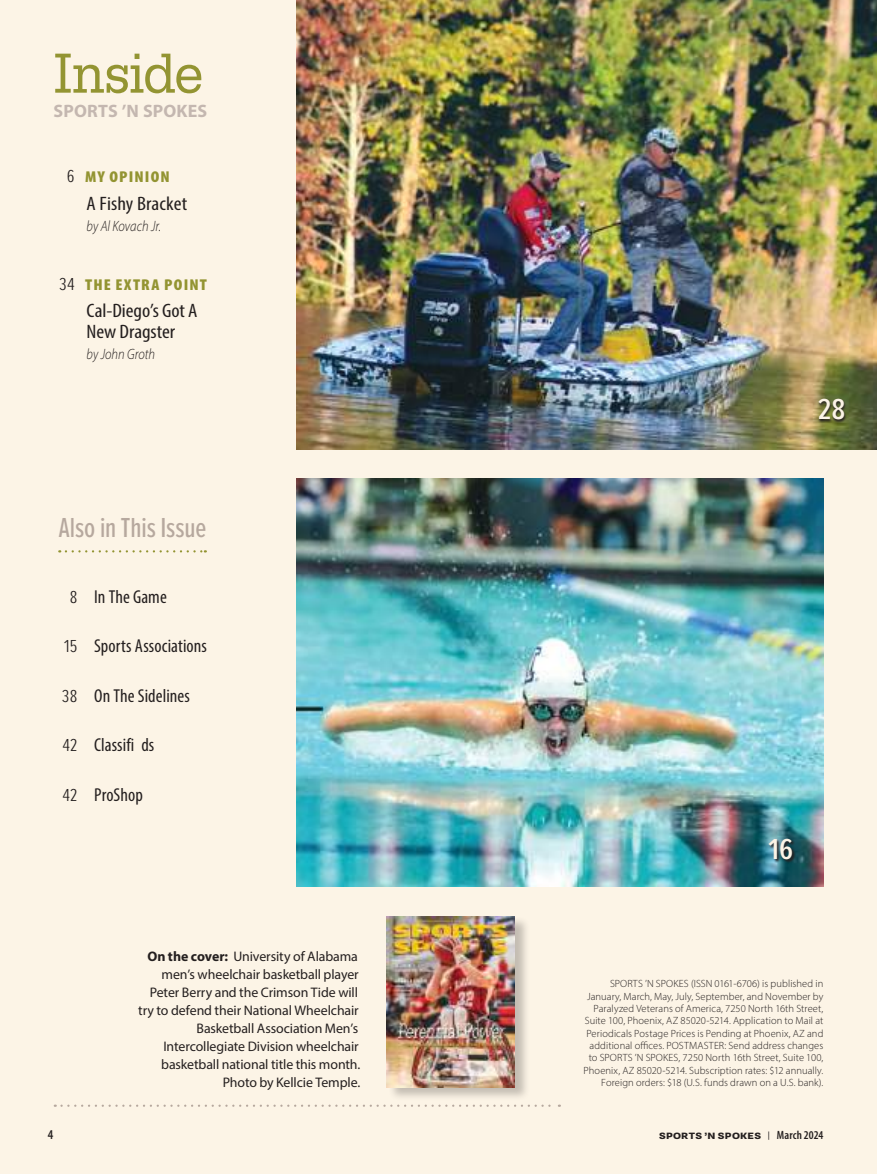
<style>
.page{position:relative;width:877px;height:1174px;background:#fcf4e6}
.page>*{position:absolute;margin:0;border:0;box-sizing:border-box;transform-origin:0 0}
.t1{font:58.5px "Serifa";letter-spacing:-.005em;color:#939432;scale:.9 1}
.t2{font:500 30px "Proxima Nova Ex Cn";color:#fcf4e6;scale:1.15 1}
.t3{font:500 28.5px "Proxima Nova Ex Cn";letter-spacing:-.005em;color:#b6a89e}
.t4{font:condensed 19.5px/21px "Myriad Pro";color:#241f1f;scale:1.1 1}
.t5{font:condensed 18.75px "Myriad Pro";letter-spacing:.005em;color:#241f1f}
.t6{font:700 18px "Myriad Pro";letter-spacing:.01em;color:#c4b7b0}
.t7{font:900 condensed 15.75px "Myriad Pro";letter-spacing:.07em;color:#939432;scale:1.1 1}
.t8{font:italic 300 15px "Myriad Pro";color:#241f1f;scale:.85 1}
.t9{font:13.8px/18px "Myriad Pro";letter-spacing:-.01em;color:#241f1f;text-align:right}
.t10{font:600 condensed 13.5px "Myriad Pro";color:#241f1f}
.t11{font:300 10.5px/12.5px "Myriad Pro";letter-spacing:.01em;color:#241f1f;text-align:right}
.t12{font:800 9.15px "Supria Sans";letter-spacing:.03em;color:#241f1f;scale:1.09 1}
.s1{font-family:"Proxima Nova Ex Cn";font-weight:300;font-stretch:normal;font-size:18px;color:#241f1f}
.s2{font-family:"Proxima Nova Ex Cn";font-weight:300;font-stretch:normal;font-size:18px}
.s3{font-weight:700}
.s4{font-weight:400;font-size:9px}
.s5{font-family:"Myriad Pro";font-weight:600;font-stretch:condensed;font-size:12px}
</style>
<div class="page">
<img style="left:297px;top:478px;width:527px;height:408px">
<svg style="left:55px;top:1104px;width:505px;height:3px"></svg>
<svg style="left:66px;top:550px;width:140px;height:2px"></svg>
<div style="left:388px;top:916px;width:142px;height:185px;background:#241f1f;opacity:.26"></div>
<img style="left:387px;top:916px;width:127px;height:171px">
<svg style="left:768px;top:838px;width:28px;height:25px"></svg>
<img style="left:297px;top:0;width:580px;height:450px">
<svg style="left:816px;top:399px;width:31px;height:25px"></svg>
<h1 class="t1" style="left:54px;top:40px;width:168px">Inside</h1>
<h3 class="t6" style="left:54px;top:100px;width:155px">SPORTS ’N SPOKES</h3>
<h3 class="t7" style="left:67px;top:167px;width:95px"><span class="s1">6</span> MY OPINION</h3>
<h3 class="t4" style="left:87px;top:193px;width:93px">A Fishy Bracket</h3>
<h3 class="t8" style="left:87px;top:217px;width:89px">by Al Kovach Jr.</h3>
<h3 class="t7" style="left:59px;top:274px;width:136px"><span class="s1">34</span> THE EXTRA POINT</h3>
<h3 class="t4" style="left:87px;top:300px;width:102px">Cal-Diego’s Got A<br>New Dragster</h3>
<h3 class="t8" style="left:87px;top:345px;width:82px">by John Groth</h3>
<h3 class="t3" style="left:59px;top:506px;width:149px">Also in This Issue</h3>
<h3 class="t5" style="left:70px;top:585px;width:99px"><span class="s2">8</span> In The Game</h3>
<h3 class="t5" style="left:64px;top:635px;width:144px"><span class="s2">15</span> Sports Associations</h3>
<h3 class="t5" style="left:62px;top:684px;width:130px"><span class="s2">38</span> On The Sidelines</h3>
<h3 class="t5" style="left:63px;top:734px;width:93px"><span class="s2">42</span> Classifi ds</h3>
<h3 class="t5" style="left:63px;top:783px;width:82px"><span class="s2">42</span> ProShop</h3>
<p class="t9" style="left:138px;top:947px;width:224px"><span class="s3">On the cover:</span> University of Alabama men’s wheelchair basketball player Peter Berry and the Crimson Tide will try to defend their National Wheelchair Basketball Association Men’s Intercollegiate Division wheelchair basketball national title this month.<br>Photo by Kellcie Temple.</p>
<h2 class="t2" style="left:817px;top:387px;width:26px">28</h2>
<h2 class="t2" style="left:768px;top:827px;width:23px">16</h2>
<p class="t11" style="left:583px;top:977px;width:241px">SPORTS ’N SPOKES (ISSN 0161-6706) is published in January, March, May, July, September, and November by Paralyzed Veterans of America, 7250 North 16th Street, Suite 100, Phoenix, AZ 85020-5214. Application to Mail at Periodicals Postage Prices is Pending at Phoenix, AZ and additional offices. POSTMASTER: Send address changes to SPORTS ’N SPOKES, 7250 North 16th Street, Suite 100, Phoenix, AZ 85020-5214. Subscription rates: $12 annually.<br>Foreign orders: $18 (U.S. funds drawn on a U.S. bank).</p>
<p class="t10" style="left:48px;top:1126px;width:7px">4</p>
<p class="t12" style="left:659px;top:1130px;width:152px">SPORTS ’N SPOKES <span class="s4">|</span> <span class="s5">March 2024</span></p>
</div>
